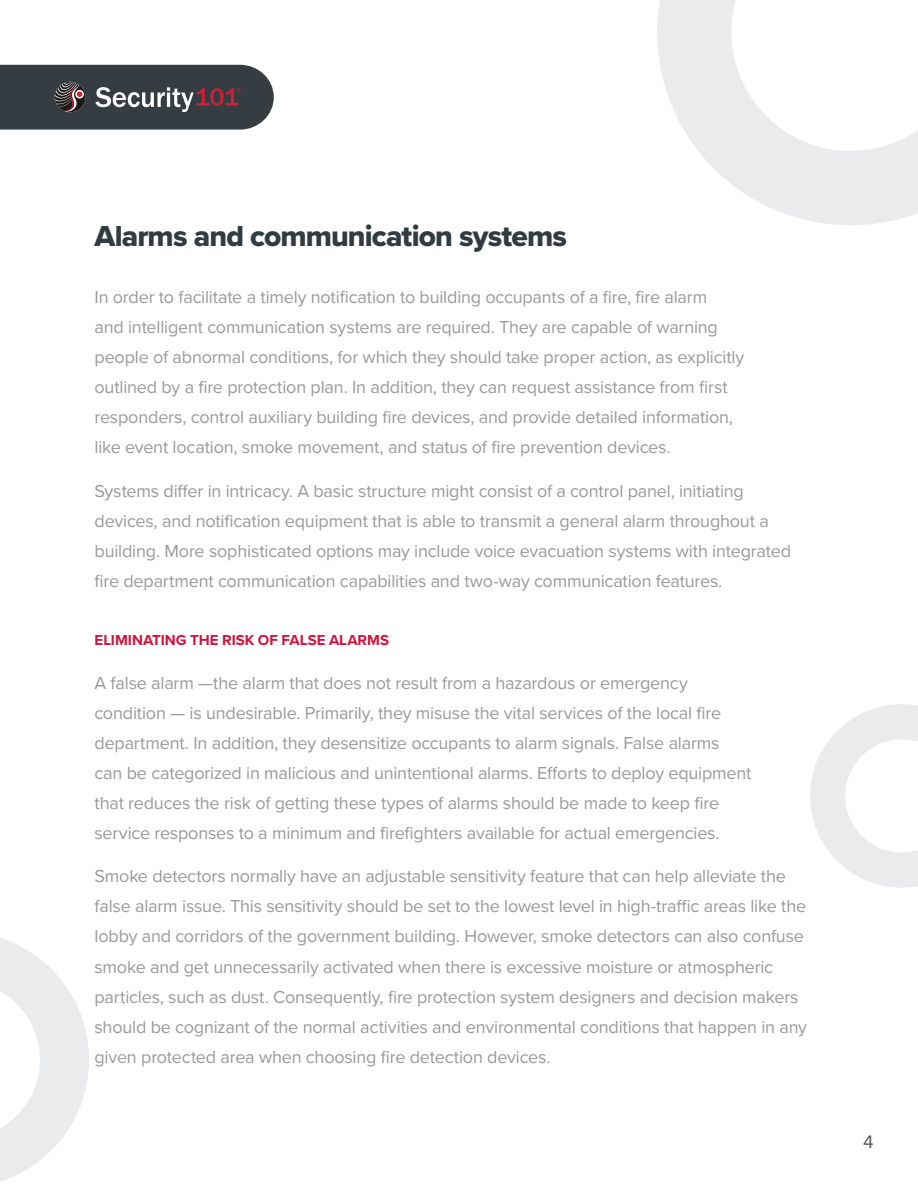
<style>
.page{position:relative;width:918px;height:1188px;background:#fff}
.page>*{position:absolute;margin:0;border:0;box-sizing:border-box;transform-origin:0 0}
.t1{font:30px "Proxima Nova Extrabld";letter-spacing:-.03em;color:#303c42}
.t2{font:18.75px "Proxima Nova";color:#58595b}
.t3{font:18px/30px "Proxima Nova";letter-spacing:-.01em;color:#9a9a9b}
.t4{font:700 15px "Proxima Nova";color:#d3133e}
</style>
<div class="page">
<svg style="left:657px;top:0;width:261px;height:225px"></svg>
<svg style="left:0;top:938px;width:89px;height:244px"></svg>
<svg style="left:810px;top:704px;width:108px;height:184px"></svg>
<svg style="left:0;top:65px;width:274px;height:65px;background:#484b50"></svg>
<h1 class="t1" style="left:94px;top:214px;width:474px">Alarms and communication systems</h1>
<p class="t3" style="left:94px;top:282px;width:651px">In order to facilitate a timely notification to building occupants of a fire, fire alarm<br>and intelligent communication systems are required. They are capable of warning people of abnormal conditions, for which they should take proper action, as explicitly outlined by a fire protection plan. In addition, they can request assistance from first responders, control auxiliary building fire devices, and provide detailed information, like event location, smoke movement, and status of fire prevention devices.</p>
<p class="t3" style="left:94px;top:475px;width:698px">Systems differ in intricacy. A basic structure might consist of a control panel, initiating devices, and notification equipment that is able to transmit a general alarm throughout a building. More sophisticated options may include voice evacuation systems with integrated fire department communication capabilities and two-way communication features.</p>
<p class="t4" style="left:94px;top:629px;width:296px">ELIMINATING THE RISK OF FALSE ALARMS</p>
<p class="t3" style="left:94px;top:667px;width:659px">A false alarm —the alarm that does not result from a hazardous or emergency condition — is undesirable. Primarily, they misuse the vital services of the local fire department. In addition, they desensitize occupants to alarm signals. False alarms can be categorized in malicious and unintentional alarms. Efforts to deploy equipment that reduces the risk of getting these types of alarms should be made to keep fire service responses to a minimum and firefighters available for actual emergencies.</p>
<p class="t3" style="left:94px;top:861px;width:714px">Smoke detectors normally have an adjustable sensitivity feature that can help alleviate the false alarm issue. This sensitivity should be set to the lowest level in high-traffic areas like the lobby and corridors of the government building. However, smoke detectors can also confuse smoke and get unnecessarily activated when there is excessive moisture or atmospheric particles, such as dust. Consequently, fire protection system designers and decision makers should be cognizant of the normal activities and environmental conditions that happen in any given protected area when choosing fire detection devices.</p>
<p class="t2" style="left:863px;top:1128px;width:12px">4</p>
</div>
